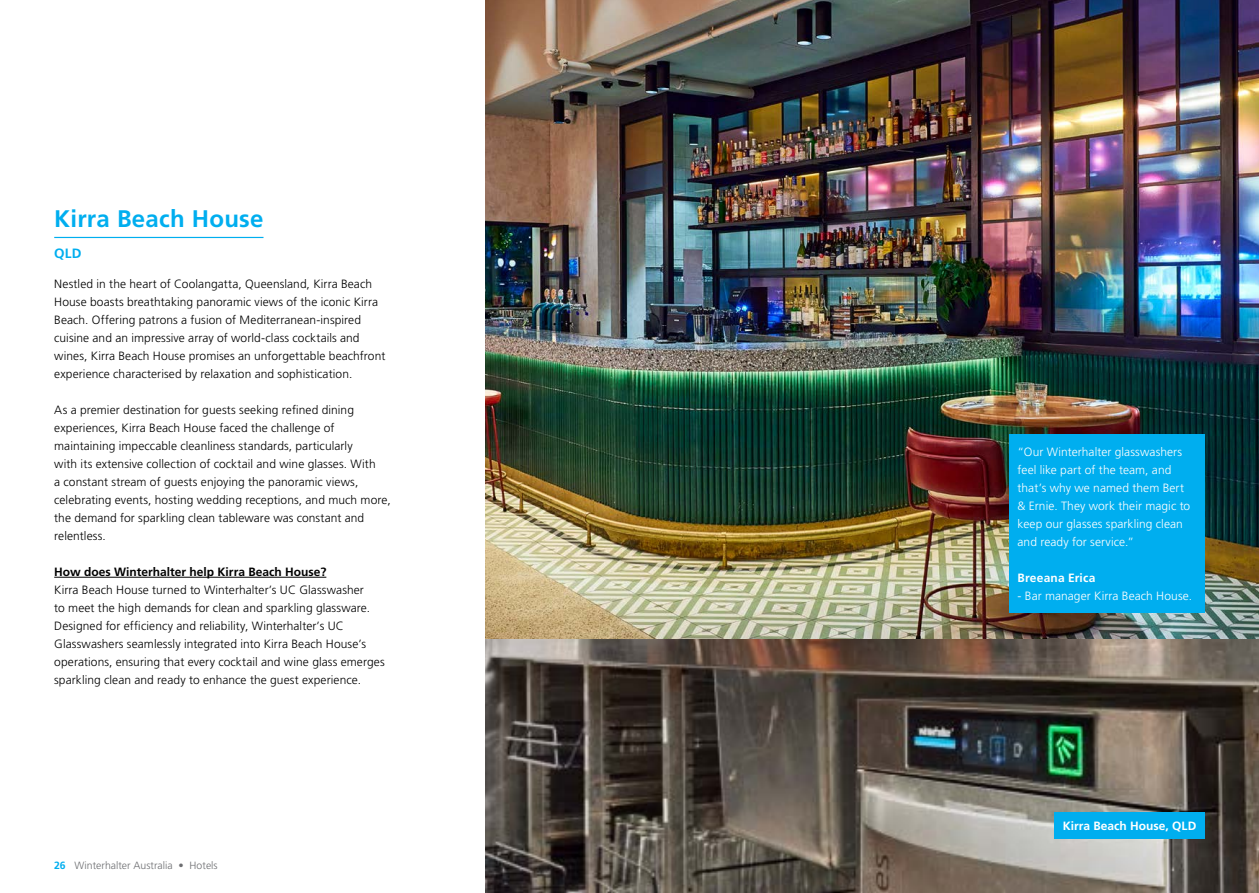
<style>
.page{position:relative;width:1259px;height:893px;background:#fff}
.page>*{position:absolute;margin:0;border:0;box-sizing:border-box;transform-origin:0 0}
.t1{font:700 24px "Frutiger LT Pro";letter-spacing:.01em;color:#00aeef}
.t2{font:700 13.5px "Frutiger LT Pro";color:#00aeef}
.t3{font:300 12px/18px "Frutiger LT Pro";letter-spacing:.005em;color:#000}
.t4{font:300 12px/18px "Frutiger LT Pro";letter-spacing:.005em;color:#fff}
.t5{font:700 12px "Frutiger LT Pro";color:#000}
.t6{font:700 12px "Frutiger LT Pro";letter-spacing:.005em;color:#fff}
.t7{font:300 10.5px "Frutiger LT Pro";color:#6d6e71}
.s1{font-weight:700;color:#00aeef}
</style>
<div class="page">
<img style="left:485px;top:0;width:774px;height:640px">
<img style="left:485px;top:640px;width:774px;height:253px">
<div style="left:1054px;top:813px;width:151px;height:26px;background:#00aeef"></div>
<hr style="left:54px;top:237px;width:209px;height:1px;background:#00aeef">
<hr style="left:54px;top:577px;width:272px;height:1px;background:#000">
<div style="left:1009px;top:434px;width:196px;height:179px;background:#00aeef"></div>
<h1 class="t1" style="left:54px;top:205px;width:211px">Kirra Beach House</h1>
<p class="t2" style="left:54px;top:245px;width:29px">QLD</p>
<p class="t3" style="left:54px;top:275px;width:333px">Nestled in the heart of Coolangatta, Queensland, Kirra Beach House boasts breathtaking panoramic views of the iconic Kirra Beach. Offering patrons a fusion of Mediterranean-inspired cuisine and an impressive array of world-class cocktails and wines, Kirra Beach House promises an unforgettable beachfront experience characterised by relaxation and sophistication.</p>
<p class="t3" style="left:54px;top:401px;width:338px">As a premier destination for guests seeking refined dining experiences, Kirra Beach House faced the challenge of maintaining impeccable cleanliness standards, particularly<br>with its extensive collection of cocktail and wine glasses. With<br>a constant stream of guests enjoying the panoramic views, celebrating events, hosting wedding receptions, and much more, the demand for sparkling clean tableware was constant and relentless.</p>
<p class="t5" style="left:54px;top:565px;width:274px">How does Winterhalter help Kirra Beach House?</p>
<p class="t3" style="left:54px;top:581px;width:332px">Kirra Beach House turned to Winterhalter’s UC Glasswasher<br>to meet the high demands for clean and sparkling glassware.<br>Designed for efficiency and reliability, Winterhalter’s UC Glasswashers seamlessly integrated into Kirra Beach House’s operations, ensuring that every cocktail and wine glass emerges sparkling clean and ready to enhance the guest experience.</p>
<p class="t7" style="left:54px;top:859px;width:165px"><span class="s1">26</span> Winterhalter Australia • Hotels</p>
<p class="t4" style="left:1017px;top:443px;width:174px">“Our Winterhalter glasswashers feel like part of the team, and that’s why we named them Bert &amp; Ernie. They work their magic to keep our glasses sparkling clean and ready for service.”</p>
<p class="t6" style="left:1017px;top:571px;width:79px">Breeana Erica</p>
<p class="t4" style="left:1017px;top:587px;width:176px">- Bar manager Kirra Beach House.</p>
<p class="t6" style="left:1063px;top:819px;width:135px">Kirra Beach House, QLD</p>
</div>
